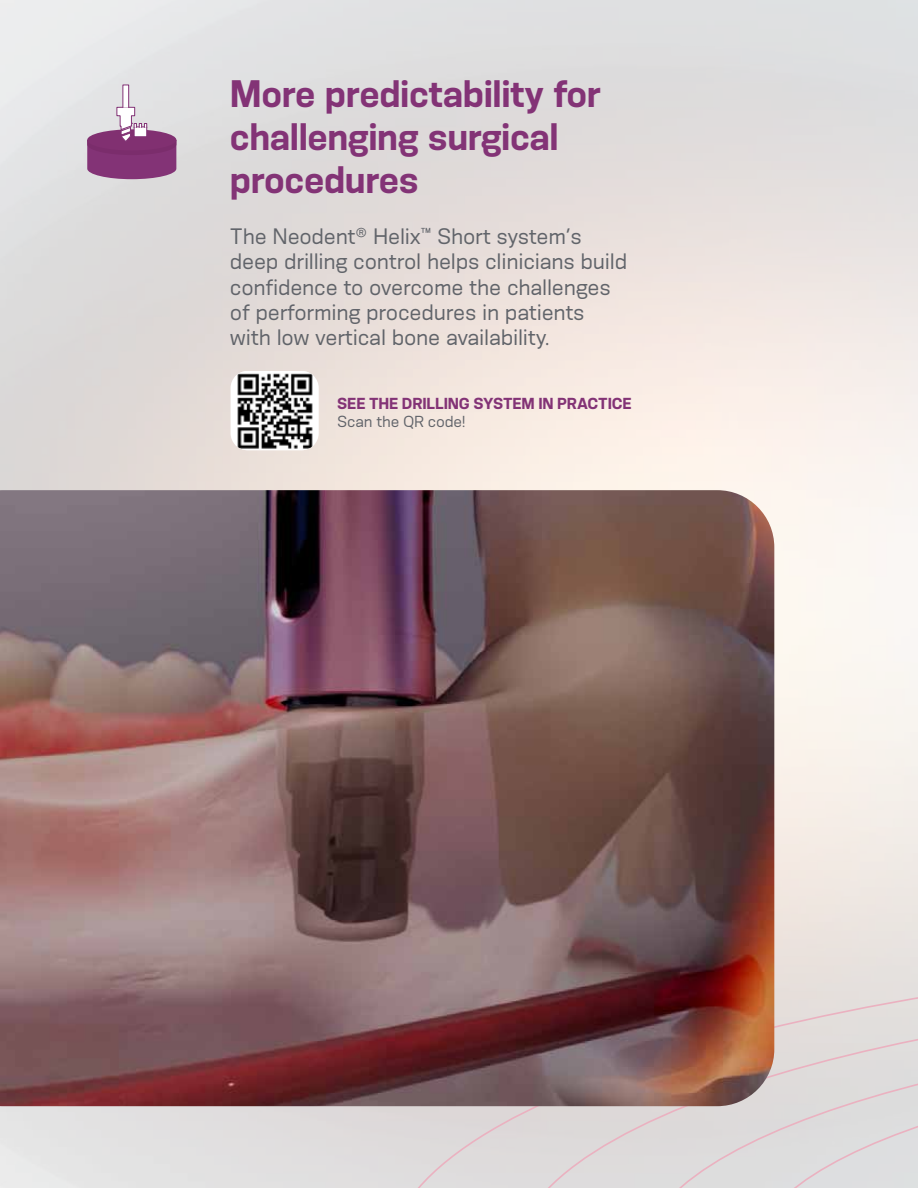
<style>
.page{position:relative;width:918px;height:1188px;background:#fff}
.page>*{position:absolute;margin:0;border:0;box-sizing:border-box;transform-origin:0 0}
.t1{font:700 36px/43.2px "Konsens";letter-spacing:-.01em;color:#833376}
.t2{font:21px/25.2px "Konsens";letter-spacing:-.01em;color:#61646a}
.t3{font:700 15px "Konsens";letter-spacing:-.01em;color:#833376}
.t4{font:15px "Konsens";letter-spacing:-.01em;color:#61646a}
</style>
<div class="page">
<img style="left:0;top:679px;width:821px;height:509px">
<img style="left:0;top:0;width:918px;height:679px">
<svg style="left:123px;top:85px;width:6px;height:22px"></svg>
<svg style="left:87px;top:107px;width:89px;height:72px"></svg>
<svg style="left:388px;top:950px;width:433px;height:238px"></svg>
<img style="left:821px;top:427px;width:97px;height:761px">
<img style="left:903px;top:292px;width:15px;height:40px">
<img style="left:0;top:490px;width:774px;height:616px">
<div style="left:231px;top:371px;width:88px;height:79px;background:#fff;border-radius:17px"></div>
<img style="left:235px;top:371px;width:79px;height:79px">
<h1 class="t1" style="left:230px;top:70px;width:372px">More predictability for challenging surgical procedures</h1>
<p class="t2" style="left:230px;top:223px;width:399px">The Neodent<sup>®</sup> Helix<sup>™</sup> Short system’s deep drilling control helps clinicians build confidence to overcome the challenges of performing procedures in patients with low vertical bone availability.</p>
<p class="t3" style="left:337px;top:393px;width:296px">SEE THE DRILLING SYSTEM IN PRACTICE</p>
<p class="t4" style="left:337px;top:412px;width:130px">Scan the QR code!</p>
</div>
